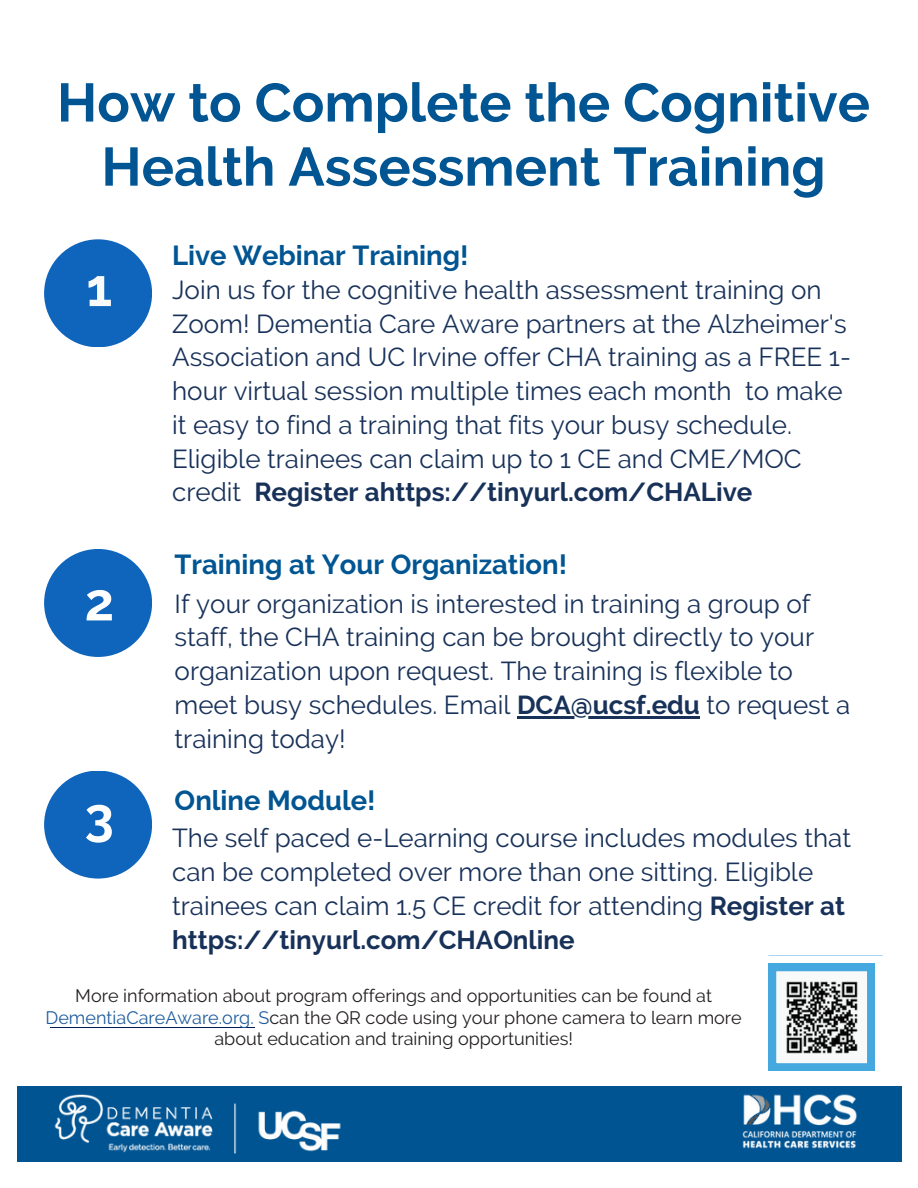
<style>
.page{position:relative;width:918px;height:1188px;background:#fff}
.page>*{position:absolute;margin:0;border:0;box-sizing:border-box;transform-origin:0 0}
.t1{font:700 54px/64.2px "Raleway";color:#005592;text-align:center}
.t2{font:700 52.5px "Raleway";color:#fff}
.t3{font:700 52.5px "Raleway";color:#f8f9f9}
.t4{font:700 27.45px "Raleway";color:#005592}
.t5{font:25.95px/33.8px "Raleway";color:#183159}
.t6{font:18px/21.3px "Raleway";color:#231f20;text-align:center}
.s1{font-weight:700}
.s2{color:#205e9e}
</style>
<div class="page">
<div style="left:768px;top:963px;width:108px;height:108px;background:#f8f9f9"></div>
<div style="left:761px;top:956px;width:121px;height:123px;border:16px solid #45a8df"></div>
<img style="left:786px;top:981px;width:72px;height:73px">
<div style="left:17px;top:1086px;width:884px;height:75px;background:#005492"></div>
<img style="left:48px;top:1094px;width:299px;height:68px">
<hr style="left:50px;top:1028px;width:205px;height:1px;background:#041d57">
<img style="left:743px;top:1094px;width:114px;height:55px">
<svg style="left:44px;top:549px;width:108px;height:108px;fill:#0f64bc"></svg>
<svg style="left:44px;top:239px;width:108px;height:108px;fill:#0f64bc"></svg>
<hr style="left:517px;top:716px;width:183px;height:2px;background:#183159">
<svg style="left:44px;top:771px;width:108px;height:108px;fill:#0f64bc"></svg>
<p class="t1" style="left:57px;top:70px;width:814px">How to Complete the Cognitive<br>Health Assessment Training</p>
<p class="t3" style="left:86px;top:257px;width:27px">1</p>
<p class="t2" style="left:85px;top:571px;width:31px">2</p>
<p class="t2" style="left:85px;top:786px;width:31px">3</p>
<p class="t4" style="left:172px;top:239px;width:298px">Live Webinar Training!</p>
<p class="t5" style="left:172px;top:273px;width:680px">Join us for the cognitive health assessment training on Zoom! Dementia Care Aware partners at the Alzheimer's Association and UC Irvine offer CHA training as a FREE 1- hour virtual session multiple times each month to make it easy to find a training that fits your busy schedule.<br>Eligible trainees can claim up to 1 CE and CME/MOC credit <span class="s1">Register ahttps://tinyurl.com/CHALive</span></p>
<p class="t4" style="left:175px;top:549px;width:394px">Training at Your Organization!</p>
<p class="t5" style="left:175px;top:586px;width:677px">If your organization is interested in training a group of staff, the CHA training can be brought directly to your organization upon request. The training is flexible to meet busy schedules. Email <span class="s1">DCA@ucsf.edu</span> to request a training today!</p>
<p class="t4" style="left:175px;top:785px;width:203px">Online Module!</p>
<p class="t5" style="left:172px;top:821px;width:680px">The self paced e-Learning course includes modules that can be completed over more than one sitting. Eligible trainees can claim 1.5 CE credit for attending <span class="s1">Register at https://tinyurl.com/CHAOnline</span></p>
<p class="t6" style="left:46px;top:985px;width:698px">More information about program offerings and opportunities can be found at<br><span class="s2">DementiaCareAware.org. S</span>can the QR code using your phone camera to learn more about education and training opportunities!</p>
</div>
